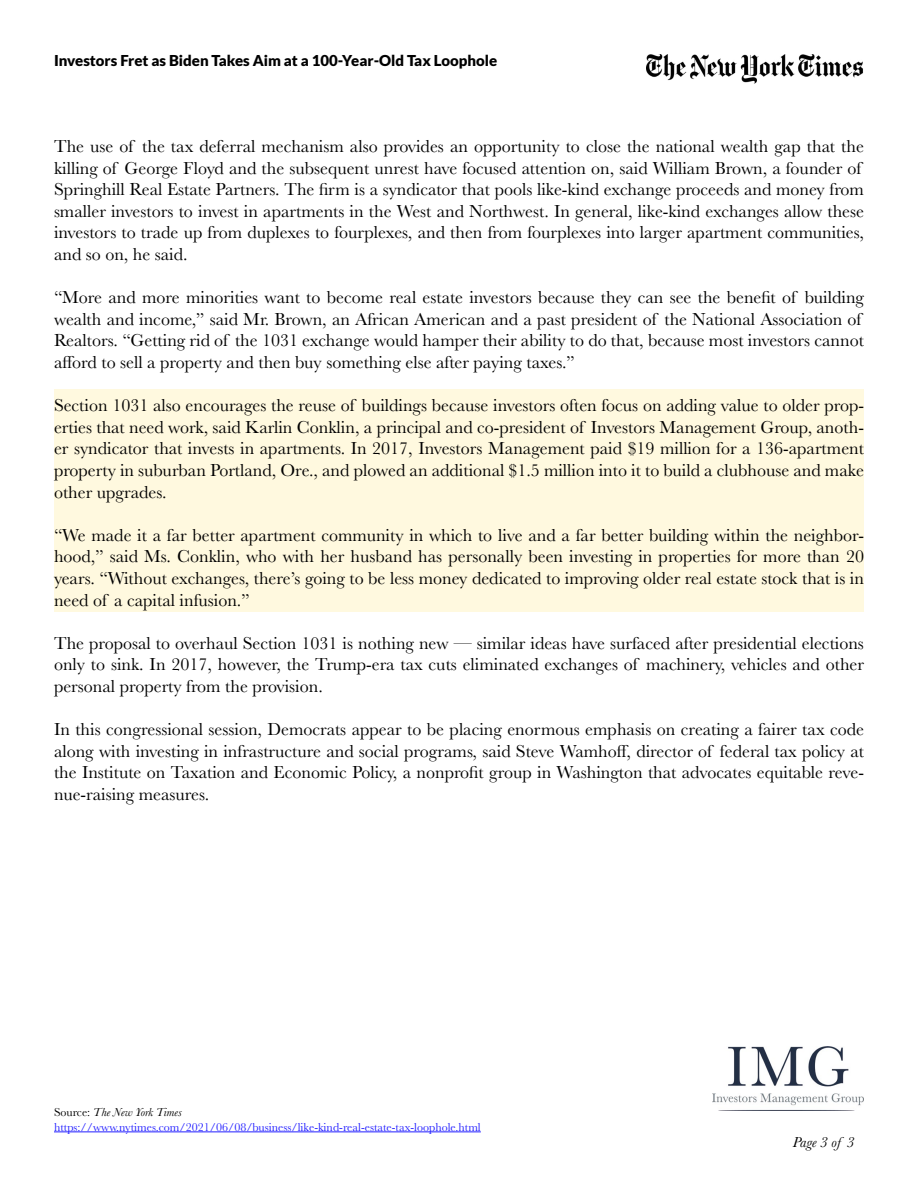
<style>
.page{position:relative;width:918px;height:1188px;background:#fff}
.page>*{position:absolute;margin:0;border:0;box-sizing:border-box;transform-origin:0 0}
.t1{font:18px/21.6px "Baskerville";color:#000;text-align:justify}
.t2{font:900 15px "Lato";color:#000}
.t3{font:italic 15px "Baskerville";color:#000}
.t4{font:12px/14.4px "Baskerville";color:#231fff}
.s1{color:#000}
.s2{font-style:italic;color:#000}
</style>
<div class="page">
<div style="left:54px;top:390px;width:810px;height:222px;background:#fff9df"></div>
<img style="left:647px;top:54px;width:216px;height:29px">
<img style="left:712px;top:1047px;width:152px;height:64px">
<hr style="left:54px;top:1132px;width:427px;height:1px;background:#231fff">
<p class="t2" style="left:54px;top:52px;width:445px">Investors Fret as Biden Takes Aim at a 100-Year-Old Tax Loophole</p>
<p class="t1" style="left:54px;top:136px;width:812px;text-align:left">The use of the tax deferral mechanism also provides an opportunity to close the national wealth gap that the killing of George Floyd and the subsequent unrest have focused attention on, said William Brown, a founder of Springhill Real Estate Partners. The firm is a syndicator that pools like-kind exchange proceeds and money from smaller investors to invest in apartments in the West and Northwest. In general, like-kind exchanges allow these investors to trade up from duplexes to fourplexes, and then from fourplexes into larger apartment communities, and so on, he said.</p>
<p class="t1" style="left:54px;top:287px;width:812px;text-align:left">“More and more minorities want to become real estate investors because they can see the benefit of building wealth and income,” said Mr. Brown, an African American and a past president of the National Association of Realtors. “Getting rid of the 1031 exchange would hamper their ability to do that, because most investors cannot afford to sell a property and then buy something else after paying taxes.”</p>
<p class="t1" style="left:54px;top:395px;width:812px">Section 1031 also encourages the reuse of buildings because investors often focus on adding value to older prop&shy;erties that need work, said Karlin Conklin, a principal and co-president of Investors Management Group, anoth&shy;er syndicator that invests in apartments. In 2017, Investors Management paid $19 million for a 136-apartment property in suburban Portland, Ore., and plowed an additional $1.5 million into it to build a clubhouse and make other upgrades.</p>
<p class="t1" style="left:54px;top:524px;width:812px">“We made it a far better apartment community in which to live and a far better building within the neighbor&shy;hood,” said Ms. Conklin, who with her husband has personally been investing in properties for more than 20 years. “Without exchanges, there’s going to be less money dedicated to improving older real estate stock that is in need of a capital infusion.”</p>
<p class="t1" style="left:54px;top:632px;width:812px">The proposal to overhaul Section 1031 is nothing new — similar ideas have surfaced after presidential elections only to sink. In 2017, however, the Trump-era tax cuts eliminated exchanges of machinery, vehicles and other personal property from the provision.</p>
<p class="t1" style="left:54px;top:719px;width:812px">In this congressional session, Democrats appear to be placing enormous emphasis on creating a fairer tax code along with investing in infrastructure and social programs, said Steve Wamhoff, director of federal tax policy at the Institute on Taxation and Economic Policy, a nonprofit group in Washington that advocates equitable reve&shy;nue-raising measures.</p>
<p class="t4" style="left:54px;top:1105px;width:428px"><span class="s1">Source:</span> <span class="s2">The New York Times </span>https://www.nytimes.com/2021/06/08/business/like-kind-real-estate-tax-loophole.html</p>
<p class="t3" style="left:793px;top:1132px;width:64px">Page 3 of 3</p>
</div>
